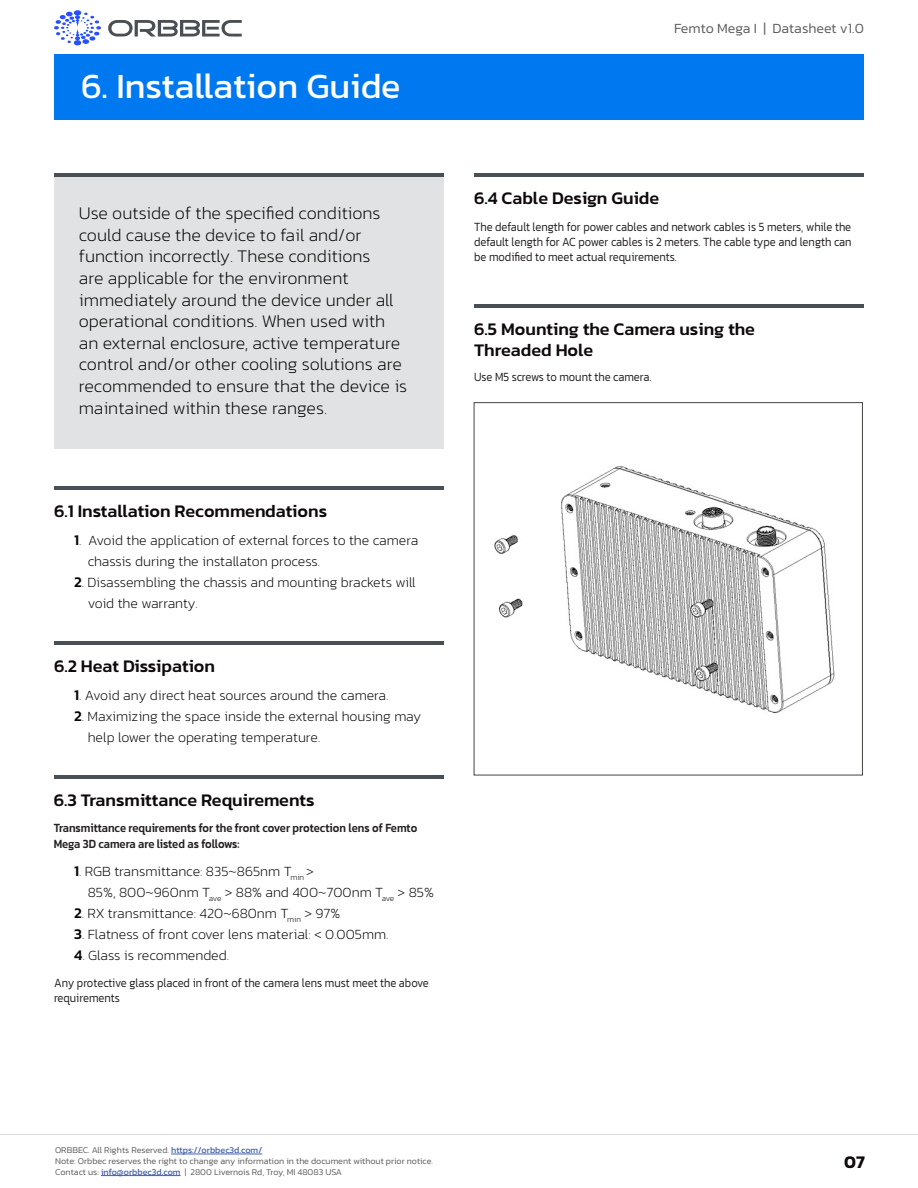
<style>
.page{position:relative;width:918px;height:1188px;background:#fff}
.page>*{position:absolute;margin:0;border:0;box-sizing:border-box;transform-origin:0 0}
.t1{font:36px "Kanit";color:#fff}
.t2{font:200 18px/21.6px "Kanit";color:#040503}
.t3{font:500 18px/21.6px "Kanit";color:#0f090c}
.t4{font:600 18px "Kanit";color:#0f090c}
.t5{font:200 14.25px/21px "Kanit";color:#040503}
.t6{font:300 14.25px "Kanit";color:#5d5f5e}
.t7{font:300 12.75px/15.3px "Kanit";color:#231f20;scale:.88 1}
.t8{font:500 12.75px/15.3px "Kanit";color:#231f20;scale:.88 1}
.t9{font:300 9px "Kanit";color:#5d5f5e}
.s1{font-weight:500;font-size:15px}
.s2{font-weight:400;color:#4160ac}
</style>
<div class="page">
<svg style="left:108px;top:20px;width:134px;height:17px"></svg>
<svg style="left:54px;top:10px;width:47px;height:35px"></svg>
<hr style="left:0;top:1134px;width:918px;height:1px;background:#d9d9d9">
<hr style="left:171px;top:1154px;width:91px;height:1px;background:#4160ac">
<hr style="left:101px;top:1175px;width:80px;height:1px;background:#4160ac">
<div style="left:474px;top:402px;width:389px;height:373px;border:1px solid #231f20"></div>
<div style="left:54px;top:173px;width:390px;height:276px;background:#e0e2e3"></div>
<hr style="left:54px;top:173px;width:390px;height:4px;background:#495055">
<hr style="left:54px;top:487px;width:390px;height:3px;background:#495055">
<div style="left:54px;top:54px;width:810px;height:66px;background:#0078f0"></div>
<hr style="left:54px;top:641px;width:390px;height:3px;background:#495055">
<hr style="left:54px;top:775px;width:390px;height:4px;background:#495055">
<hr style="left:474px;top:173px;width:390px;height:4px;background:#495055">
<hr style="left:474px;top:304px;width:390px;height:3px;background:#495055">
<img style="left:494px;top:466px;width:341px;height:247px">
<p class="t1" style="left:81px;top:60px;width:321px">6. Installation Guide</p>
<p class="t2" style="left:79px;top:202px;width:330px">Use outside of the specified conditions could cause the device to fail and/or function incorrectly. These conditions<br>are applicable for the environment immediately around the device under all operational conditions. When used with an external enclosure, active temperature control and/or other cooling solutions are recommended to ensure that the device is maintained within these ranges.</p>
<p class="t3" style="left:54px;top:500px;width:275px">6.1 Installation Recommendations</p>
<p class="t5" style="left:88px;top:530px;width:332px;text-indent:-14px"><span class="s1">1</span>. Avoid the application of external forces to the camera chassis during the installaton process.</p>
<p class="t5" style="left:88px;top:572px;width:329px;text-indent:-14px"><span class="s1">2</span>. Disassembling the chassis and mounting brackets will void the warranty.</p>
<p class="t3" style="left:54px;top:654px;width:163px">6.2 Heat Dissipation</p>
<p class="t5" style="left:74px;top:685px;width:316px"><span class="s1">1</span>. Avoid any direct heat sources around the camera.</p>
<p class="t5" style="left:88px;top:706px;width:335px;text-indent:-14px"><span class="s1">2</span>. Maximizing the space inside the external housing may help lower the operating temperature.</p>
<p class="t3" style="left:54px;top:789px;width:262px">6.3 Transmittance Requirements</p>
<p class="t8" style="left:54px;top:820px;width:415px">Transmittance requirements for the front cover protection lens of Femto<br>Mega 3D camera are listed as follows:</p>
<p class="t5" style="left:88px;top:860px;width:348px;text-indent:-14px"><span class="s1">1</span>. RGB transmittance: 835~865nm T<sub>min</sub> &gt;<br>85%, 800~960nm T<sub>ave</sub> &gt; 88% and 400~700nm T<sub>ave</sub> &gt; 85%</p>
<p class="t5" style="left:74px;top:902px;width:268px"><span class="s1">2</span>. RX transmittance: 420~680nm T<sub>min</sub> &gt; 97%</p>
<p class="t5" style="left:74px;top:923px;width:316px"><span class="s1">3</span>. Flatness of front cover lens material: &lt; 0.005mm.</p>
<p class="t5" style="left:74px;top:944px;width:156px"><span class="s1">4</span>. Glass is recommended.</p>
<p class="t7" style="left:54px;top:975px;width:428px">Any protective glass placed in front of the camera lens must meet the above requirements</p>
<p class="t6" style="left:674px;top:18px;width:191px">Femto Mega I | Datasheet v1.0</p>
<p class="t3" style="left:474px;top:187px;width:187px">6.4 Cable Design Guide</p>
<p class="t7" style="left:474px;top:219px;width:431px;text-align:justify">The default length for power cables and network cables is 5 meters, while the default length for AC power cables is 2 meters. The cable type and length can be modified to meet actual requirements.</p>
<p class="t3" style="left:474px;top:317px;width:282px">6.5 Mounting the Camera using the<br>Threaded Hole</p>
<p class="t7" style="left:474px;top:369px;width:203px">Use M5 screws to mount the camera.</p>
<p class="t9" style="left:55px;top:1144px;width:209px">ORBBEC. All Rights Reserved. <span class="s2">https://orbbec3d.com/</span></p>
<p class="t9" style="left:55px;top:1155px;width:380px">Note: Orbbec reserves the right to change any information in the document without prior notice.</p>
<p class="t9" style="left:55px;top:1165px;width:289px">Contact us: <span class="s2">info@orbbec3d.com</span> | 2800 Livernois Rd, Troy, MI 48083 USA</p>
<p class="t4" style="left:844px;top:1148px;width:22px">07</p>
</div>
